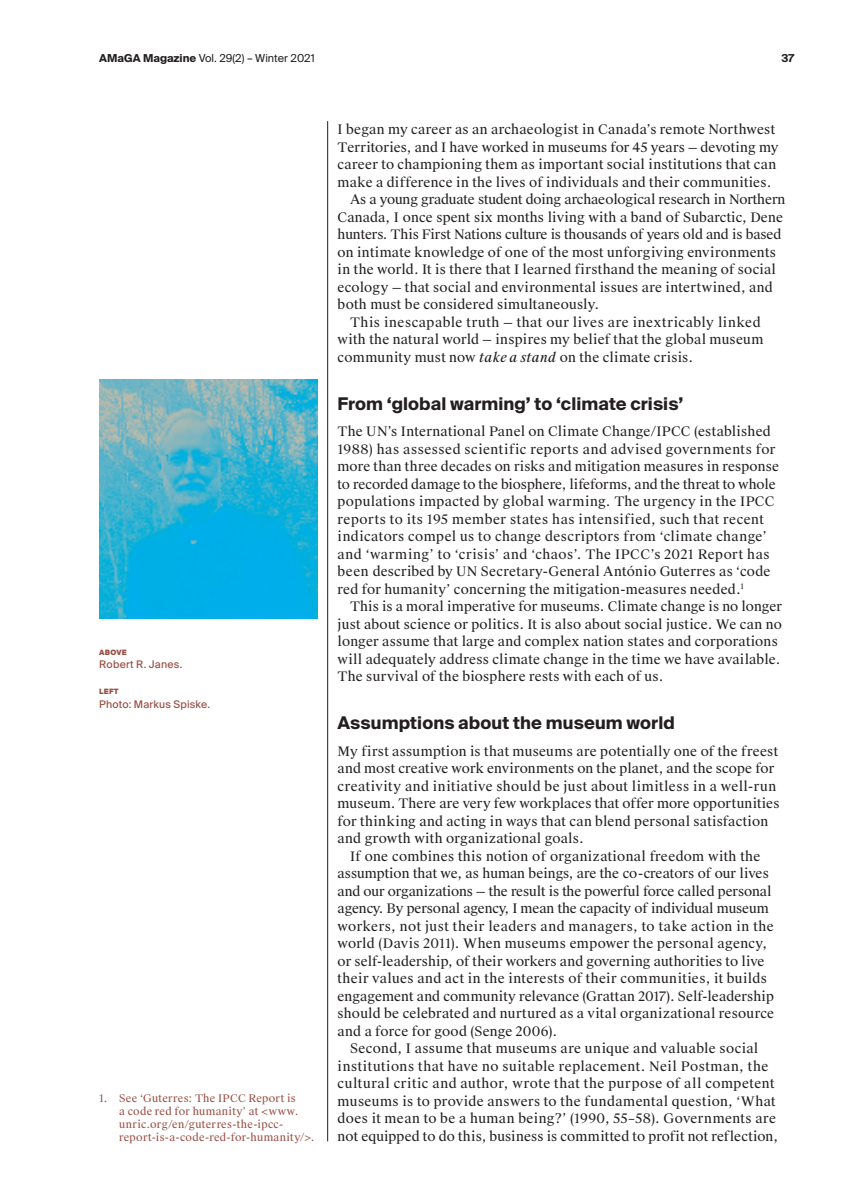
<style>
.page{position:relative;width:844px;height:1191px;background:#fff}
.page>*{position:absolute;margin:0;border:0;box-sizing:border-box;transform-origin:0 0}
.t1{font:700 17.5px "Suisse Intl";letter-spacing:.005em;color:#231f20}
.t2{font:13.12px/17.5px "Suisse Works";letter-spacing:.02em;color:#231f20}
.t3{font:13.12px "Suisse Works";letter-spacing:-.01em;color:#231f20}
.t4{font:13.12px "Suisse Works";letter-spacing:.04em;color:#231f20}
.t5{font:10.85px "Suisse Intl";color:#231f20}
.t6{font:700 10.85px "Suisse Intl";color:#231f20}
.t7{font:10.5px/13.1px "Suisse Works";letter-spacing:.025em;color:#994e44}
.t8{font:10.5px "Suisse Intl";letter-spacing:.02em;color:#994e44}
.t9{font:900 7.35px "Suisse Intl";letter-spacing:.025em;color:#994e44}
.s1{font-weight:700}
.s2{font-style:italic}
</style>
<div class="page">
<img style="left:99px;top:379px;width:218px;height:239px">
<hr style="left:327px;top:121px;width:1px;height:1020px;background:#231f20">
<p class="t5" style="left:99px;top:52px;width:217px"><span class="s1">AMaGA Magazine</span> Vol. 29(2) – Winter 2021</p>
<p class="t6" style="left:781px;top:52px;width:14px">37</p>
<p class="t9" style="left:99px;top:648px;width:29px">ABOVE</p>
<p class="t8" style="left:99px;top:658px;width:84px">Robert R. Janes.</p>
<p class="t9" style="left:99px;top:687px;width:21px">LEFT</p>
<p class="t8" style="left:99px;top:698px;width:112px">Photo: Markus Spiske.</p>
<p class="t7" style="left:119px;top:1091px;width:197px;text-indent:-20px">1. See ‘Guterres: The IPCC Report is<br>a code red for humanity’ at &lt;www. unric.org/en/guterres-the-ipcc&shy;report-is-a-code-red-for-humanity/&gt;.</p>
<p class="t2" style="left:337px;top:121px;width:437px">I began my career as an archaeologist in Canada’s remote Northwest</p>
<p class="t2" style="left:337px;top:139px;width:442px">Territories, and I have worked in museums for 45 years — devoting my</p>
<p class="t2" style="left:337px;top:156px;width:440px">career to championing them as important social institutions that can</p>
<p class="t2" style="left:337px;top:174px;width:435px">make a difference in the lives of individuals and their communities.</p>
<p class="t3" style="left:350px;top:191px;width:436px">As a young graduate student doing archaeological research in Northern</p>
<p class="t2" style="left:337px;top:209px;width:447px">Canada, I once spent six months living with a band of Subarctic, Dene</p>
<p class="t3" style="left:337px;top:226px;width:445px">hunters. This First Nations culture is thousands of years old and is based</p>
<p class="t2" style="left:337px;top:244px;width:440px">on intimate knowledge of one of the most unforgiving environments</p>
<p class="t2" style="left:337px;top:261px;width:440px">in the world. It is there that I learned firsthand the meaning of social</p>
<p class="t2" style="left:337px;top:279px;width:436px">ecology — that social and environmental issues are intertwined, and</p>
<p class="t2" style="left:337px;top:296px;width:263px">both must be considered simultaneously.</p>
<p class="t4" style="left:350px;top:314px;width:412px">This inescapable truth — that our lives are inextricably linked</p>
<p class="t2" style="left:337px;top:331px;width:427px">with the natural world — inspires my belief that the global museum</p>
<p class="t2" style="left:337px;top:349px;width:357px">community must now <span class="s2">take a stand</span> on the climate crisis.</p>
<h1 class="t1" style="left:337px;top:394px;width:347px">From ‘global warming’ to ‘climate crisis’</h1>
<p class="t2" style="left:337px;top:423px;width:443px">The UN’s International Panel on Climate Change/IPCC (established 1988) has assessed scientific reports and advised governments for more than three decades on risks and mitigation measures in response to recorded damage to the biosphere, lifeforms, and the threat to whole populations impacted by global warming. The urgency in the IPCC reports to its 195 member states has intensified, such that recent indicators compel us to change descriptors from ‘climate change’ and ‘warming’ to ‘crisis’ and ‘chaos’. The IPCC’s 2021 Report has been described by UN Secretary-General António Guterres as ‘code red for humanity’ concerning the mitigation-measures needed.<sup>1</sup></p>
<p class="t2" style="left:337px;top:598px;width:446px;text-indent:12px">This is a moral imperative for museums. Climate change is no longer just about science or politics. It is also about social justice. We can no longer assume that large and complex nation states and corporations will adequately address climate change in the time we have available.<br>The survival of the biosphere rests with each of us.</p>
<h1 class="t1" style="left:337px;top:713px;width:338px">Assumptions about the museum world</h1>
<p class="t2" style="left:337px;top:742px;width:443px">My first assumption is that museums are potentially one of the freest and most creative work environments on the planet, and the scope for creativity and initiative should be just about limitless in a well-run museum. There are very few workplaces that offer more opportunities for thinking and acting in ways that can blend personal satisfaction and growth with organizational goals.</p>
<p class="t2" style="left:337px;top:847px;width:438px;text-indent:12px">If one combines this notion of organizational freedom with the assumption that we, as human beings, are the co-creators of our lives and our organizations — the result is the powerful force called personal agency. By personal agency, I mean the capacity of individual museum workers, not just their leaders and managers, to take action in the world (Davis 2011). When museums empower the personal agency, or self-leadership, of their workers and governing authorities to live their values and act in the interests of their communities, it builds engagement and community relevance (Grattan 2017). Self-leadership should be celebrated and nurtured as a vital organizational resource and a force for good (Senge 2006).</p>
<p class="t2" style="left:337px;top:1040px;width:442px;text-indent:12px">Second, I assume that museums are unique and valuable social institutions that have no suitable replacement. Neil Postman, the cultural critic and author, wrote that the purpose of all competent museums is to provide answers to the fundamental question, ‘What does it mean to be a human being?’ (1990, 55–58). Governments are not equipped to do this, business is committed to profit not reflection,</p>
</div>
